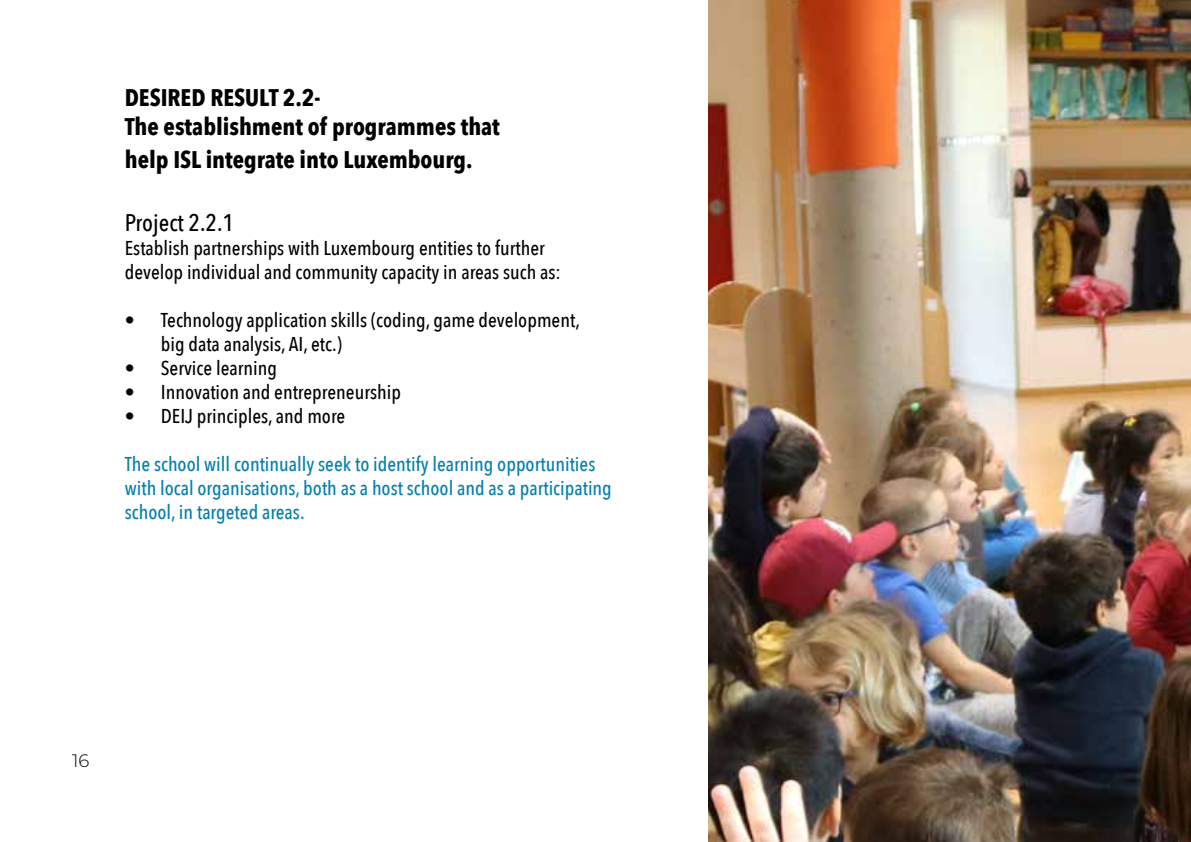
<style>
.page{position:relative;width:1191px;height:842px;background:#fff}
.page>*{position:absolute;margin:0;border:0;box-sizing:border-box;transform-origin:0 0}
.t1{font:700 24px/28.8px "Avenir Next Condensed";color:#000}
.t2{font:500 24px "Avenir Next Condensed";color:#000}
.t3{font:500 20px/24px "Avenir Next Condensed";color:#000}
.t4{font:500 20px/24px "Avenir Next Condensed";color:#007fad}
.t5{font:300 18px "Montserrat";color:#000}
</style>
<div class="page">
<img style="left:709px;top:0;width:482px;height:842px">
<p class="t1" style="left:125px;top:83px;width:376px">DESIRED RESULT 2.2-<br>The establishment of programmes that</p>
<p class="t1" style="left:125px;top:145px;width:349px">help ISL integrate into Luxembourg.</p>
<p class="t2" style="left:125px;top:208px;width:111px">Project 2.2.1</p>
<p class="t3" style="left:125px;top:235px;width:437px">Establish partnerships with Luxembourg entities to further develop individual and community capacity in areas such as:</p>
<p class="t3" style="left:161px;top:307px;width:420px;text-indent:-36px">• Technology application skills (coding, game development, big data analysis, AI, etc.)</p>
<p class="t3" style="left:125px;top:355px;width:154px">• Service learning</p>
<p class="t3" style="left:125px;top:379px;width:278px">• Innovation and entrepreneurship</p>
<p class="t3" style="left:125px;top:403px;width:222px">• DEIJ principles, and more</p>
<p class="t4" style="left:125px;top:451px;width:488px">The school will continually seek to identify learning opportunities with local organisations, both as a host school and as a participating school, in targeted areas.</p>
<p class="t5" style="left:72px;top:749px;width:19px">16</p>
</div>
